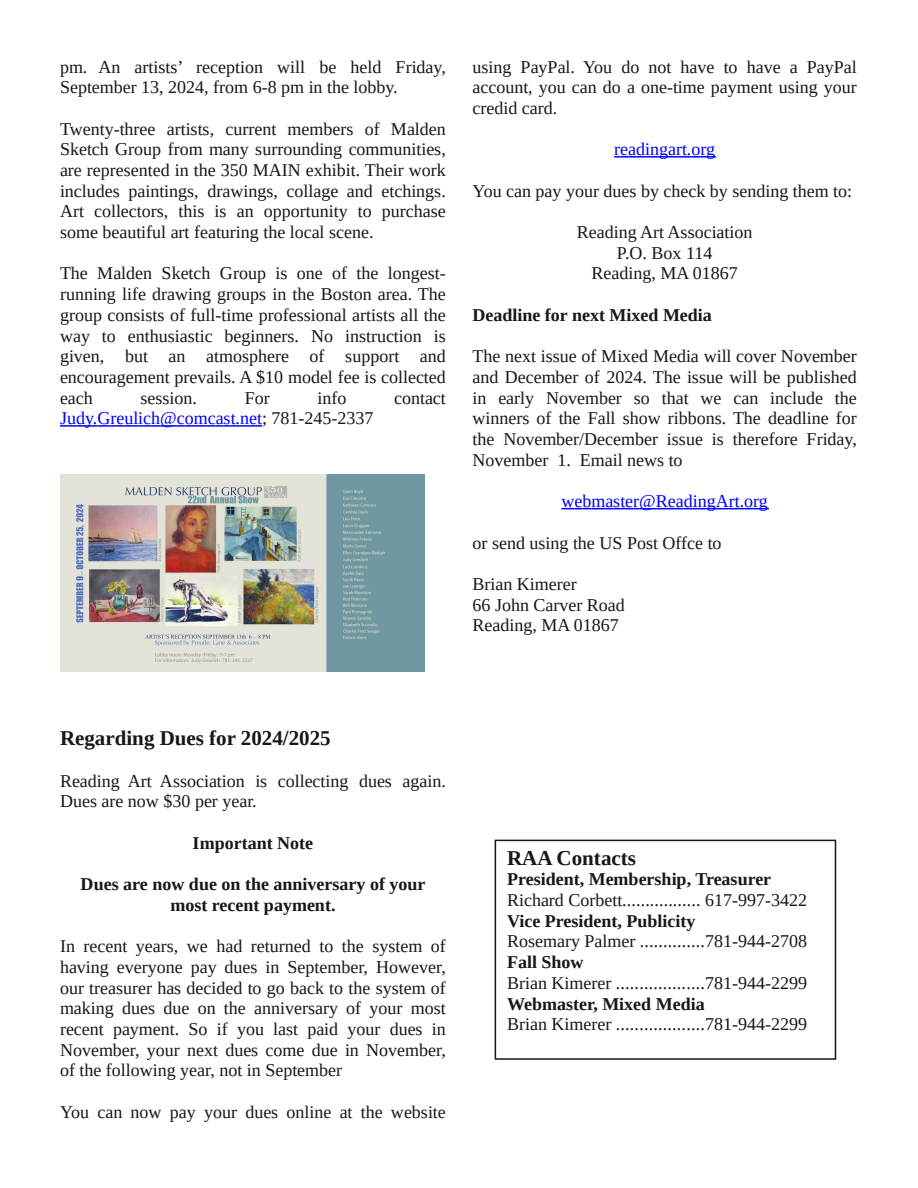
<style>
.page{position:relative;width:918px;height:1188px;background:#fff}
.page>*{position:absolute;margin:0;border:0;box-sizing:border-box;transform-origin:0 0}
.t1{font:700 21px "Liberation Serif";color:#181715}
.t2{font:18px/20.7px "Liberation Serif";color:#181715;text-align:justify}
.t3{font:700 18px/20.7px "Liberation Serif";color:#181715;text-align:center}
.t4{font:18px "Liberation Serif";color:#00f}
.s1{color:#181715}
</style>
<div class="page">
<svg style="left:614px;top:156px;width:102px;height:2px"></svg>
<svg style="left:561px;top:508px;width:208px;height:1px"></svg>
<div style="left:495px;top:840px;width:341px;height:220px;border:2px solid #181715"></div>
<svg style="left:60px;top:425px;width:202px;height:2px"></svg>
<img style="left:60px;top:475px;width:364px;height:196px">
<p class="t2" style="left:60px;top:56px;width:387px">pm. An artists’ reception will be held Friday,<br>September 13, 2024, from 6-8 pm in the lobby.</p>
<p class="t2" style="left:60px;top:118px;width:387px">Twenty-three artists, current members of Malden Sketch Group from many surrounding communities, are represented in the 350 MAIN exhibit. Their work includes paintings, drawings, collage and etchings.<br>Art collectors, this is an opportunity to purchase some beautiful art featuring the local scene.</p>
<p class="t2" style="left:60px;top:263px;width:387px">The Malden Sketch Group is one of the longest&shy;running life drawing groups in the Boston area. The group consists of full-time professional artists all the way to enthusiastic beginners. No instruction is given, but an atmosphere of support and encouragement prevails. A $10 model fee is collected each</p>
<p class="t2" style="left:141px;top:387px;width:58px">session.</p>
<p class="t2" style="left:245px;top:387px;width:27px">For</p>
<p class="t2" style="left:317px;top:387px;width:30px">info</p>
<p class="t2" style="left:394px;top:387px;width:53px">contact</p>
<p class="t4" style="left:60px;top:408px;width:315px">Judy.Greulich@comcast.net<span class="s1">; 781-245-2337</span></p>
<p class="t2" style="left:472px;top:56px;width:386px">using PayPal. You do not have to have a PayPal account, you can do a one-time payment using your credid card.</p>
<p class="t4" style="left:614px;top:139px;width:102px">readingart.org</p>
<p class="t2" style="left:472px;top:180px;width:381px">You can pay your dues by check by sending them to:</p>
<p class="t2" style="left:577px;top:222px;width:177px;text-align:center">Reading Art Association<br>P.O. Box 114<br>Reading, MA 01867</p>
<p class="t3" style="left:472px;top:304px;width:241px">Deadline for next Mixed Media</p>
<p class="t2" style="left:472px;top:346px;width:386px">The next issue of Mixed Media will cover November and December of 2024. The issue will be published in early November so that we can include the winners of the Fall show ribbons. The deadline for the November/December issue is therefore Friday, November 1. Email news to</p>
<p class="t4" style="left:561px;top:491px;width:208px">webmaster@ReadingArt.org</p>
<p class="t2" style="left:472px;top:532px;width:251px">or send using the US Post Offce to</p>
<p class="t2" style="left:472px;top:574px;width:154px;text-align:left">Brian Kimerer<br>66 John Carver Road<br>Reading, MA 01867</p>
<p class="t1" style="left:60px;top:726px;width:272px">Regarding Dues for 2024/2025</p>
<p class="t2" style="left:60px;top:770px;width:387px">Reading Art Association is collecting dues again.<br>Dues are now $30 per year.</p>
<p class="t3" style="left:193px;top:832px;width:122px">Important Note</p>
<p class="t3" style="left:81px;top:874px;width:346px">Dues are now due on the anniversary of your most recent payment.</p>
<p class="t2" style="left:60px;top:936px;width:387px">In recent years, we had returned to the system of having everyone pay dues in September, However, our treasurer has decided to go back to the system of making dues due on the anniversary of your most recent payment. So if you last paid your dues in November, your next dues come due in November, of the following year, not in September</p>
<p class="t2" style="left:60px;top:1101px;width:387px">You can now pay your dues online at the website</p>
<p class="t1" style="left:507px;top:846px;width:130px">RAA Contacts</p>
<p class="t3" style="left:507px;top:869px;width:266px">President, Membership, Treasurer</p>
<p class="t2" style="left:507px;top:890px;width:302px">Richard Corbett................. 617-997-3422</p>
<p class="t3" style="left:507px;top:910px;width:190px">Vice President, Publicity</p>
<p class="t2" style="left:507px;top:931px;width:302px">Rosemary Palmer ..............781-944-2708</p>
<p class="t3" style="left:507px;top:952px;width:78px">Fall Show</p>
<p class="t2" style="left:507px;top:972px;width:302px">Brian Kimerer ...................781-944-2299</p>
<p class="t3" style="left:507px;top:993px;width:199px">Webmaster, Mixed Media</p>
<p class="t2" style="left:507px;top:1014px;width:302px">Brian Kimerer ...................781-944-2299</p>
</div>
